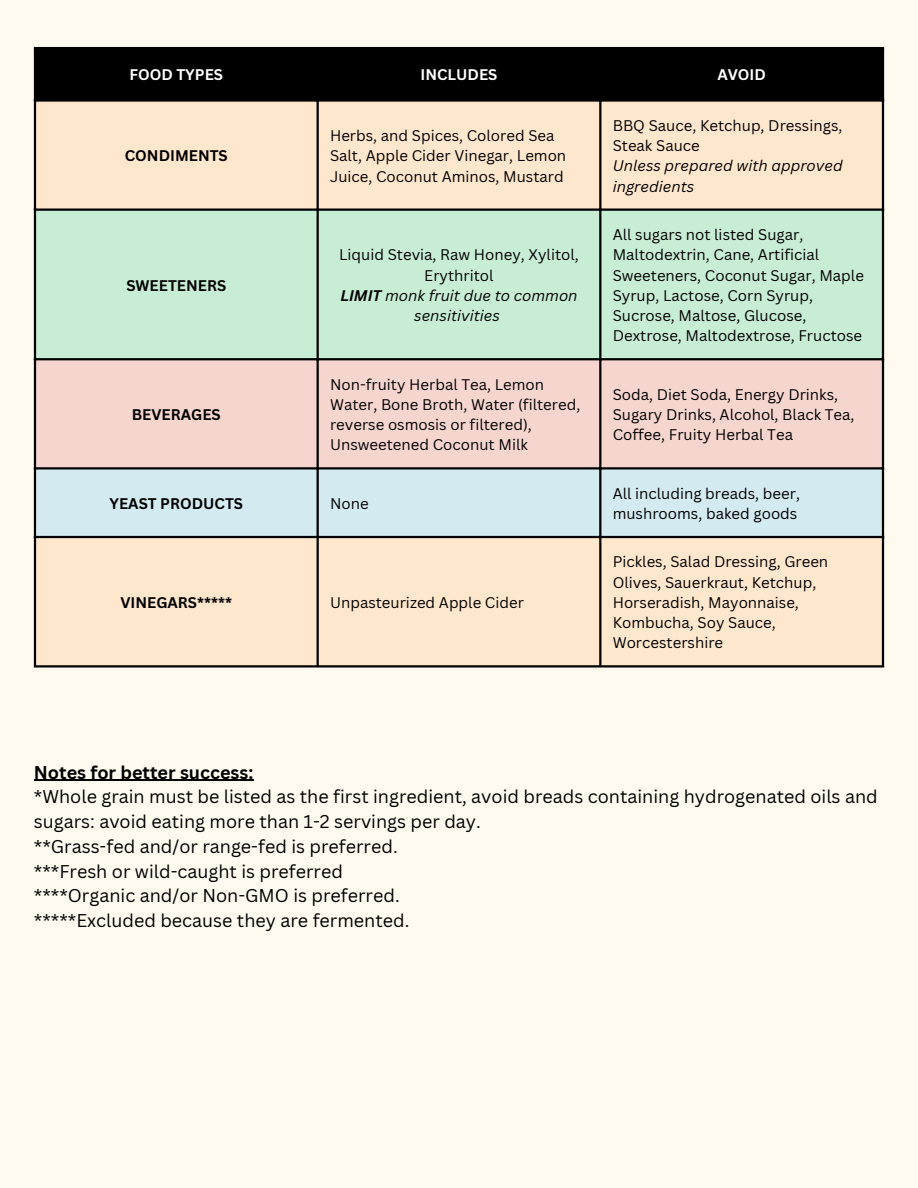
<style>
.page{position:relative;width:918px;height:1188px;background:#fffaef}
.page>*{position:absolute;margin:0;border:0;box-sizing:border-box;transform-origin:0 0}
.t1{font:18px/24.8px "Canva Sans";color:#000}
.t2{font:700 18px "Canva Sans";color:#000}
.t3{font:15px/20.2px "Canva Sans";color:#000}
.t4{font:italic 15px/20.2px "Canva Sans";color:#000}
.t5{font:700 15px "Canva Sans";color:#000}
.t6{font:700 15px "Canva Sans";color:#fff}
.s1{font-weight:700}
</style>
<div class="page">
<div style="left:36px;top:49px;width:846px;height:50px;background:#000"></div>
<div style="left:36px;top:102px;width:846px;height:563px;background:#ffe7cd"></div>
<div style="left:36px;top:211px;width:846px;height:147px;background:#c8edd5"></div>
<div style="left:36px;top:360px;width:846px;height:107px;background:#f6d5cf"></div>
<div style="left:36px;top:470px;width:846px;height:66px;background:#d4eaf1"></div>
<hr style="left:34px;top:49px;width:2px;height:616px;background:#000">
<hr style="left:317px;top:49px;width:2px;height:616px;background:#000">
<hr style="left:599px;top:49px;width:2px;height:616px;background:#000">
<hr style="left:882px;top:49px;width:2px;height:616px;background:#000">
<hr style="left:34px;top:47px;width:850px;height:2px;background:#000">
<hr style="left:34px;top:99px;width:850px;height:3px;background:#000">
<hr style="left:34px;top:209px;width:850px;height:2px;background:#000">
<hr style="left:34px;top:358px;width:850px;height:2px;background:#000">
<hr style="left:34px;top:467px;width:850px;height:3px;background:#000">
<hr style="left:34px;top:536px;width:850px;height:2px;background:#000">
<hr style="left:34px;top:665px;width:850px;height:3px;background:#000">
<hr style="left:34px;top:780px;width:220px;height:1px;background:#000">
<p class="t6" style="left:129px;top:64px;width:95px">FOOD TYPES</p>
<p class="t6" style="left:420px;top:64px;width:78px">INCLUDES</p>
<p class="t6" style="left:717px;top:64px;width:50px">AVOID</p>
<p class="t5" style="left:125px;top:145px;width:105px">CONDIMENTS</p>
<p class="t5" style="left:126px;top:275px;width:101px">SWEETENERS</p>
<p class="t5" style="left:132px;top:404px;width:91px">BEVERAGES</p>
<p class="t3" style="left:330px;top:125px;width:238px">Herbs, and Spices, Colored Sea<br>Salt, Apple Cider Vinegar, Lemon<br>Juice, Coconut Aminos, Mustard</p>
<p class="t3" style="left:613px;top:115px;width:231px">BBQ Sauce, Ketchup, Dressings,<br>Steak Sauce</p>
<p class="t4" style="left:613px;top:155px;width:232px">Unless prepared with approved ingredients</p>
<p class="t3" style="left:339px;top:244px;width:241px;text-align:center">Liquid Stevia, Raw Honey, Xylitol,<br>Erythritol</p>
<p class="t4" style="left:340px;top:285px;width:239px;text-align:center"><span class="s1">LIMIT</span> monk fruit due to common sensitivities</p>
<p class="t3" style="left:613px;top:224px;width:253px">All sugars not listed Sugar,<br>Maltodextrin, Cane, Artificial<br>Sweeteners, Coconut Sugar, Maple<br>Syrup, Lactose, Corn Syrup,<br>Sucrose, Maltose, Glucose,<br>Dextrose, Maltodextrose, Fructose</p>
<p class="t3" style="left:330px;top:374px;width:252px">Non-fruity Herbal Tea, Lemon<br>Water, Bone Broth, Water (filtered, reverse osmosis or filtered),<br>Unsweetened Coconut Milk</p>
<p class="t3" style="left:613px;top:384px;width:243px">Soda, Diet Soda, Energy Drinks,<br>Sugary Drinks, Alcohol, Black Tea,<br>Coffee, Fruity Herbal Tea</p>
<p class="t5" style="left:109px;top:493px;width:135px">YEAST PRODUCTS</p>
<p class="t3" style="left:330px;top:493px;width:40px">None</p>
<p class="t3" style="left:613px;top:483px;width:189px">All including breads, beer, mushrooms, baked goods</p>
<p class="t5" style="left:120px;top:592px;width:113px">VINEGARS*****</p>
<p class="t3" style="left:330px;top:592px;width:195px">Unpasteurized Apple Cider</p>
<p class="t3" style="left:613px;top:551px;width:217px">Pickles, Salad Dressing, Green<br>Olives, Sauerkraut, Ketchup,<br>Horseradish, Mayonnaise,<br>Kombucha, Soy Sauce,<br>Worcestershire</p>
<p class="t2" style="left:34px;top:759px;width:221px">Notes for better success:</p>
<p class="t1" style="left:34px;top:784px;width:845px">*Whole grain must be listed as the first ingredient, avoid breads containing hydrogenated oils and sugars: avoid eating more than 1-2 servings per day.</p>
<p class="t1" style="left:34px;top:834px;width:365px">**Grass-fed and/or range-fed is preferred.</p>
<p class="t1" style="left:34px;top:858px;width:311px">***Fresh or wild-caught is preferred</p>
<p class="t1" style="left:34px;top:883px;width:367px">****Organic and/or Non-GMO is preferred.</p>
<p class="t1" style="left:34px;top:908px;width:377px">*****Excluded because they are fermented.</p>
</div>
